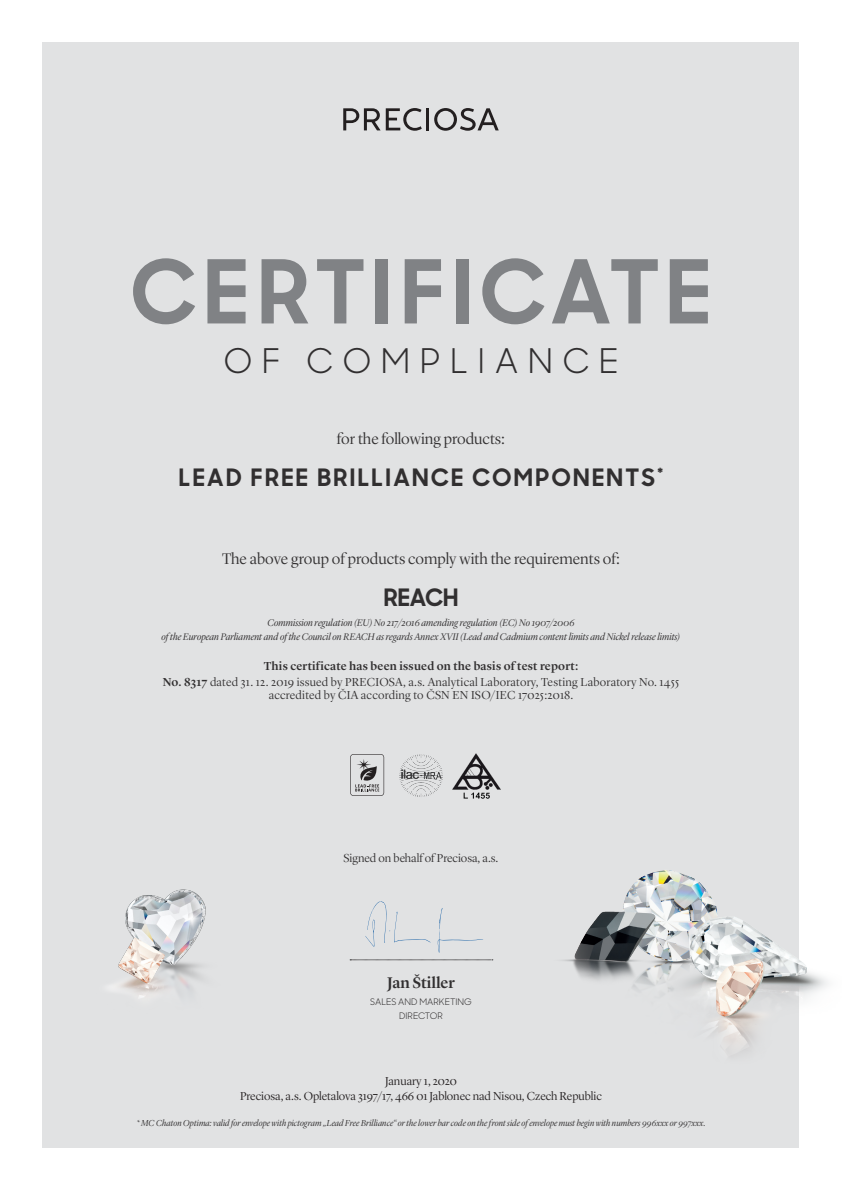
<style>
.page{position:relative;width:842px;height:1191px;background:#fff}
.page>*{position:absolute;margin:0;border:0;box-sizing:border-box;transform-origin:0 0}
.t1{font:700 88px "Sharp Sans Display No 1";letter-spacing:.08em;color:#808285}
.t2{font:34px "Sharp Sans Display No 1";letter-spacing:.275em;color:#312f30}
.univers_9_15{font:700 24px "Sharp Sans Display No 1";letter-spacing:.1em;color:#312f30}
.t3{font:300 16px "Lyon Display";color:#312f30}
.t4{font:500 16px "Lyon Display";color:#312f30}
.t5{font:300 12px "Lyon Display";letter-spacing:.02em;color:#312f30}
.t6{font:300 12px "Lyon Display";color:#231f20}
.t7{font:500 12px "Lyon Display";letter-spacing:.015em;color:#312f30}
.t8{font:300 12px "Lyon Display";color:#312f30}
.univers_9_15-2{font:italic 300 10px/14px "Lyon Display";letter-spacing:.005em;color:#312f30;text-align:center}
.univers_9_15-3{font:italic 300 9px "Lyon Display";letter-spacing:.005em;color:#312f30}
.t9{font:9px/14px "Sharp Sans Display No 1";color:#312f30;text-align:center}
.s1{font-weight:500}
</style>
<div class="page">
<div style="left:43px;top:43px;width:756px;height:1105px;background:#e1e2e3"></div>
<img style="left:563px;top:870px;width:266px;height:182px">
<img style="left:108px;top:889px;width:98px;height:110px">
<hr style="left:426px;top:108px;width:3px;height:22px;background:#231f20">
<svg style="left:434px;top:108px;width:65px;height:23px"></svg>
<svg style="left:343px;top:108px;width:79px;height:23px"></svg>
<svg style="left:365px;top:901px;width:66px;height:45px"></svg>
<svg style="left:438px;top:908px;width:45px;height:45px"></svg>
<img style="left:453px;top:753px;width:47px;height:45px">
<img style="left:400px;top:754px;width:43px;height:43px">
<svg style="left:350px;top:959px;width:143px;height:1px"></svg>
<svg style="left:350px;top:754px;width:34px;height:42px"></svg>
<p class="t1" style="left:131px;top:219px;width:581px">CERTIFICATE</p>
<p class="t2" style="left:223px;top:334px;width:397px">OF COMPLIANCE</p>
<p class="t3" style="left:337px;top:427px;width:170px">for the following products:</p>
<p class="univers_9_15" style="left:179px;top:457px;width:486px">LEAD FREE BRILLIANCE COMPONENTS<sup>*</sup></p>
<p class="t3" style="left:222px;top:547px;width:399px">The above group of products comply with the requirements of:</p>
<p class="univers_9_15" style="left:384px;top:577px;width:76px">REACH</p>
<p class="univers_9_15-2" style="left:162px;top:615px;width:520px">Commission regulation (EU) No 217/2016 amending regulation (EC) No 1907/2006<br>of the European Parliament and of the Council on REACH as regards Annex XVII (Lead and Cadmium content limits and Nickel release limits)</p>
<p class="t7" style="left:264px;top:657px;width:316px">This certificate has been issued on the basis of test report:</p>
<p class="t5" style="left:163px;top:673px;width:518px"><span class="s1">No. 8317</span> dated 31. 12. 2019 issued by PRECIOSA, a.s. Analytical Laboratory, Testing Laboratory No. 1455</p>
<p class="t5" style="left:269px;top:686px;width:306px">accredited by ČIA according to ČSN EN ISO/IEC 17025:2018.</p>
<p class="t8" style="left:344px;top:849px;width:156px">Signed on behalf of Preciosa, a.s.</p>
<p class="t4" style="left:387px;top:970px;width:69px">Jan Štiller</p>
<p class="t9" style="left:370px;top:993px;width:103px">SALES AND MARKETING<br>DIRECTOR</p>
<p class="t6" style="left:385px;top:1072px;width:73px">January 1, 2020</p>
<p class="t6" style="left:240px;top:1087px;width:363px">Preciosa, a.s. Opletalova 3197/17, 466 01 Jablonec nad Nisou, Czech Republic</p>
<p class="univers_9_15-3" style="left:136px;top:1117px;width:571px">* MC Chaton Optima: valid for envelope with pictogram „Lead Free Brilliance“ or the lower bar code on the front side of envelope must begin with numbers 996xxx or 997xxx.</p>
</div>
